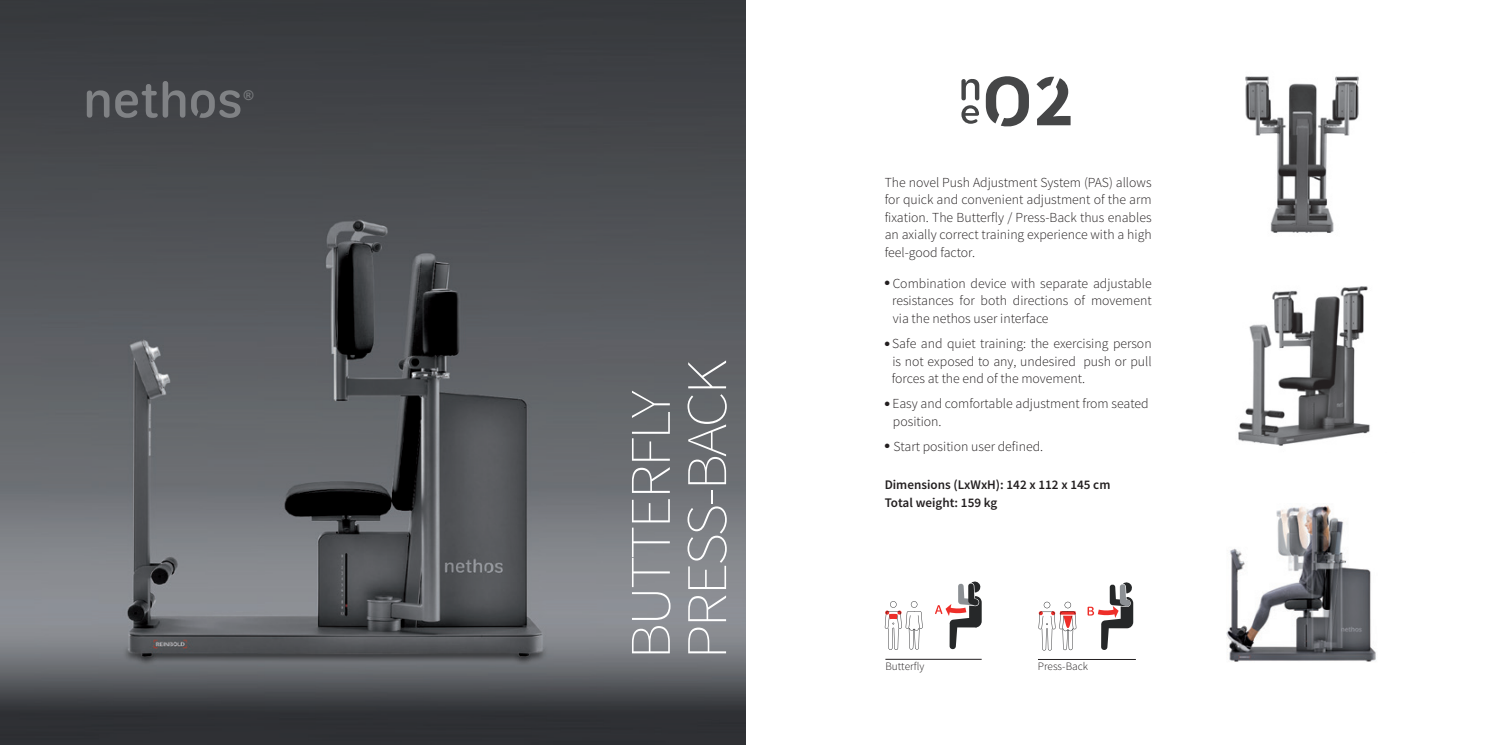
<style>
.page{position:relative;width:1489px;height:745px;background:#fff}
.page>*{position:absolute;margin:0;border:0;box-sizing:border-box;transform-origin:0 0}
.t1{font:200 57.38px/56.2px "Source Sans Pro";letter-spacing:-.04em;color:#fff;scale:1.11 1}
.t2{font:300 13.75px/17.5px "Source Sans Pro";color:#231f20;text-align:justify}
.t3{font:13.5px "Arial Rounded MT Bold";color:#76787b}
.t4{font:600 13.12px/17.5px "Source Sans Pro";color:#231f20}
.t5{font:300 11.25px "Source Sans Pro";color:#231f20}
</style>
<div class="page">
<img style="left:0;top:0;width:745px;height:744px">
<svg style="left:87px;top:90px;width:22px;height:28px"></svg>
<svg style="left:191px;top:90px;width:49px;height:28px"></svg>
<svg style="left:115px;top:81px;width:70px;height:37px;background:#585a5d"></svg>
<img style="left:1238px;top:286px;width:132px;height:160px">
<img style="left:1245px;top:76px;width:114px;height:157px">
<img style="left:1226px;top:505px;width:150px;height:157px">
<svg style="left:1036px;top:77px;width:34px;height:48px"></svg>
<svg style="left:961px;top:79px;width:18px;height:45px"></svg>
<svg style="left:985px;top:76px;width:43px;height:51px"></svg>
<hr style="left:1037px;top:658px;width:98px;height:1px;background:#231f20">
<svg style="left:1038px;top:582px;width:95px;height:69px"></svg>
<hr style="left:885px;top:658px;width:96px;height:1px;background:#231f20">
<svg style="left:884px;top:601px;width:38px;height:48px"></svg>
<svg style="left:935px;top:581px;width:46px;height:69px"></svg>
<p class="t3" style="left:244px;top:87px;width:11px">®</p>
<h1 class="t1" style="left:622px;top:659px;width:271px;rotate:-90deg">BUTTERFLY<br>PRESS-BACK</h1>
<p class="t2" style="left:884px;top:173px;width:268px">The novel Push Adjustment System (PAS) allows for quick and convenient adjustment of the arm fixation. The Butterfly / Press-Back thus enables an axially correct training experience with a high feel-good factor.</p>
<p class="t2" style="left:892px;top:274px;width:261px;text-indent:-7px">● Combination device with separate adjustable resistances for both directions of movement via the nethos user interface</p>
<p class="t2" style="left:891px;top:334px;width:261px;text-indent:-7px">● Safe and quiet training: the exercising person is not exposed to any, undesired push or pull forces at the end of the movement.</p>
<p class="t2" style="left:892px;top:394px;width:257px;text-indent:-8px">● Easy and comfortable adjustment from seated position.</p>
<p class="t2" style="left:884px;top:437px;width:160px">● Start position user defined.</p>
<p class="t4" style="left:884px;top:476px;width:227px">Dimensions (LxWxH): 142 x 112 x 145 cm<br>Total weight: 159 kg</p>
<p class="t5" style="left:885px;top:659px;width:40px">Butterfly</p>
<p class="t5" style="left:1037px;top:659px;width:51px">Press-Back</p>
</div>
